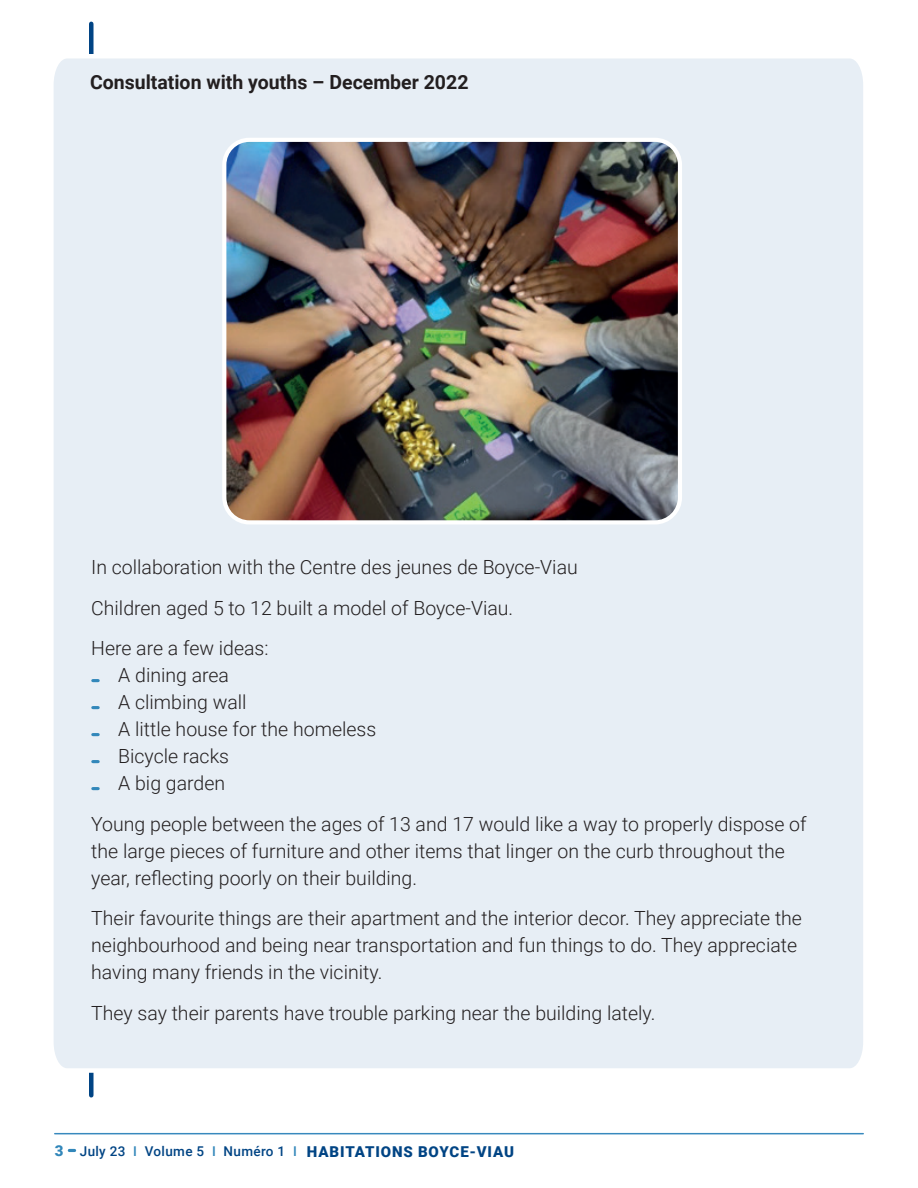
<style>
.page{position:relative;width:918px;height:1188px;background:#fff}
.page>*{position:absolute;margin:0;border:0;box-sizing:border-box;transform-origin:0 0}
.t1{font:300 19.5px/27px "Roboto";color:#231f20}
.t2{font:700 19.5px "Roboto";color:#231f20}
.t3{font:900 15px "Roboto";letter-spacing:.06em;color:#014484}
.s1{color:#3287ba}
.s2{font-weight:500;font-size:13.5px}
.s3{font-weight:500;font-size:13.5px;color:#3287ba}
</style>
<div class="page">
<div style="left:89px;top:24px;width:5px;height:1071px;background:#014484"></div>
<hr style="left:55px;top:1133px;width:808px;height:1px;background:#3889be">
<div style="left:54px;top:52px;width:809px;height:1023px;background:#e7eef5"></div>
<svg style="left:93px;top:679px;width:5px;height:3px"></svg>
<svg style="left:93px;top:706px;width:5px;height:3px"></svg>
<svg style="left:93px;top:733px;width:5px;height:3px"></svg>
<svg style="left:93px;top:760px;width:5px;height:3px"></svg>
<svg style="left:93px;top:787px;width:5px;height:3px"></svg>
<img style="left:224px;top:140px;width:456px;height:382px">
<div style="left:222px;top:138px;width:460px;height:386px;border:4px solid #fff;border-radius:25px"></div>
<svg style="left:69px;top:1149px;width:6px;height:3px"></svg>
<p class="t2" style="left:90px;top:69px;width:380px">Consultation with youths – December 2022</p>
<p class="t1" style="left:91px;top:546px;width:488px;line-height:40.5px">In collaboration with the Centre des jeunes de Boyce-Viau<br>Children aged 5 to 12 built a model of Boyce-Viau.<br>Here are a few ideas:</p>
<p class="t1" style="left:118px;top:661px;width:260px">A dining area<br>A climbing wall<br>A little house for the homeless<br>Bicycle racks<br>A big garden</p>
<p class="t1" style="left:91px;top:810px;width:717px">Young people between the ages of 13 and 17 would like a way to properly dispose of the large pieces of furniture and other items that linger on the curb throughout the year, reflecting poorly on their building.</p>
<p class="t1" style="left:91px;top:904px;width:712px">Their favourite things are their apartment and the interior decor. They appreciate the neighbourhood and being near transportation and fun things to do. They appreciate having many friends in the vicinity.</p>
<p class="t1" style="left:91px;top:999px;width:566px">They say their parents have trouble parking near the building lately.</p>
<p class="t3" style="left:55px;top:1141px;width:461px"><span class="s1">3</span> <span class="s2">July 23</span> <span class="s3">I</span> <span class="s2">Volume 5</span> <span class="s3">I</span> <span class="s2">Numéro 1</span> <span class="s3">I</span> HABITATIONS BOYCE-VIAU</p>
</div>
